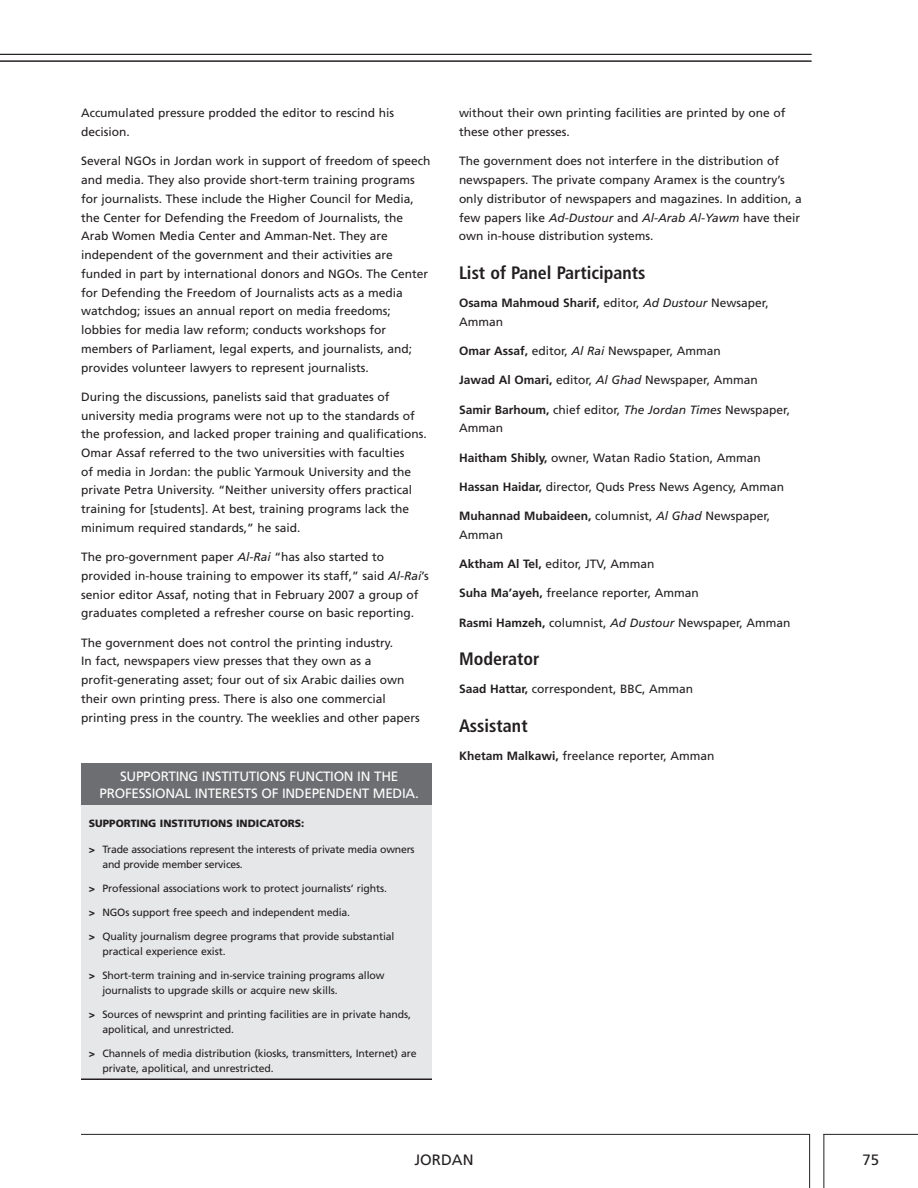
<style>
.page{position:relative;width:918px;height:1188px;background:#fff}
.page>*{position:absolute;margin:0;border:0;box-sizing:border-box;transform-origin:0 0}
.t1{font:700 condensed 18px "Frutiger";color:#231f20}
.t2{font:15px "Frutiger";color:#231f20}
.t3{font:13.5px/16.5px "Frutiger";letter-spacing:-.02em;color:#fff;text-align:center}
.t4{font:12px/18.8px "Frutiger";color:#231f20}
.t5{font:10.5px/15px "Frutiger";letter-spacing:-.01em;color:#231f20}
.t6{font:900 10.5px "Frutiger";color:#231f20}
.s1{font-style:italic}
.s2{font-weight:900}
.s3{font-weight:700}
</style>
<div class="page">
<hr style="left:81px;top:1134px;width:729px;height:1px;background:#231f20">
<hr style="left:809px;top:1134px;width:1px;height:54px;background:#231f20">
<hr style="left:823px;top:1134px;width:1px;height:54px;background:#231f20">
<hr style="left:823px;top:1134px;width:95px;height:1px;background:#231f20">
<hr style="left:0;top:61px;width:812px;height:1px;background:#231f20">
<hr style="left:0;top:54px;width:812px;height:1px;background:#231f20">
<div style="left:81px;top:798px;width:351px;height:282px;background:#e6e7e8"></div>
<div style="left:81px;top:764px;width:351px;height:41px;background:#6d6e71"></div>
<hr style="left:81px;top:1078px;width:351px;height:2px;background:#231f20">
<p class="t4" style="left:81px;top:104px;width:315px">Accumulated pressure prodded the editor to rescind his decision.</p>
<p class="t4" style="left:81px;top:152px;width:351px">Several N GOs in Jordan work in support of freedom of speech and media. They also provide short-term training programs for journalists. These include the Higher Council for Media, the Center for Defending the Freedom of Journalists, the Arab Women Media Center and Amman-Net. They are independent of the government and their activities are funded in part by international donors and NGOs. The Center for Defending the Freedom of Journalists acts as a media watchdog; issues an annual report on media freedoms; lobbies for media law reform; conducts workshops for members of Parliament, legal experts, and journalists, and; provides volunteer lawyers to represent journalists.</p>
<p class="t4" style="left:81px;top:387px;width:347px">During the discussions, panelists said that graduates of university media programs were not up to the standards of the profession, and lacked proper training and qualifications.<br>Omar Assaf referred to the two universities with faculties<br>of media in Jordan: the public Yarmouk University and the private Petra University. “N either university offers practical training for [students]. At best, training programs lack the minimum required standards,” he said.</p>
<p class="t4" style="left:81px;top:548px;width:349px">The pro-government paper <span class="s1">Al-Rai</span> “has also started to provided in-house training to empower its staff,” said <span class="s1">Al-Rai</span>’s senior editor Assaf, noting that in February 2007 a group of graduates completed a refresher course on basic reporting.</p>
<p class="t4" style="left:81px;top:633px;width:340px">The government does not control the printing industry.<br>In fact, newspapers view presses that they own as a profit-generating asset; four out of six Arabic dailies own their own printing press. There is also one commercial printing press in the country. The weeklies and other papers</p>
<p class="t3" style="left:100px;top:768px;width:321px">Supporti ng i nstitutions fu nction i n th e professional i nterests of i ndependent m edia.</p>
<p class="t6" style="left:89px;top:817px;width:217px">SUPPORTING INSTITUTIONS INDICATORS:</p>
<p class="t5" style="left:102px;top:841px;width:314px;text-indent:-14px"><span class="s2">&gt;</span> Trade associations represent the interests of private media owners and provide member services.</p>
<p class="t5" style="left:89px;top:880px;width:300px"><span class="s2">&gt;</span> Professional associations work to protect journalists’ rights.</p>
<p class="t5" style="left:89px;top:904px;width:263px"><span class="s2">&gt;</span> NGOs support free speech and independent media.</p>
<p class="t5" style="left:102px;top:928px;width:294px;text-indent:-14px"><span class="s2">&gt;</span> Quality journalism degree programs that provide substantial practical experience exist.</p>
<p class="t5" style="left:102px;top:967px;width:284px;text-indent:-14px"><span class="s2">&gt;</span> Short-term training and in-service training programs allow journalists to upgrade skills or acquire new skills.</p>
<p class="t5" style="left:102px;top:1006px;width:310px;text-indent:-14px"><span class="s2">&gt;</span> Sources of newsprint and printing facilities are in private hands, apolitical, and unrestricted.</p>
<p class="t5" style="left:102px;top:1045px;width:316px;text-indent:-14px"><span class="s2">&gt;</span> Channels of media distribution (kiosks, transmitters, Internet) are private, apolitical, and unrestricted.</p>
<p class="t4" style="left:459px;top:104px;width:328px">without their own printing facilities are printed by one of these other presses.</p>
<p class="t4" style="left:459px;top:152px;width:344px">The government does not interfere in the distribution of newspapers. The private company Aramex is the country’s only distributor of newspapers and magazines. In addition, a few papers like <span class="s1">Ad-Dustour</span> and <span class="s1">Al-Arab Al-Yawm</span> have their own in-house distribution systems.</p>
<h1 class="t1" style="left:459px;top:262px;width:188px">List of Panel Participants</h1>
<p class="t4" style="left:459px;top:293px;width:311px"><span class="s3">Osama Mahmoud Sharif,</span> editor, <span class="s1">Ad Dustour</span> N ewsaper,<br>Amman</p>
<p class="t4" style="left:459px;top:341px;width:263px"><span class="s3">Omar Assaf,</span> editor, <span class="s1">Al Rai</span> N ewspaper, Amman</p>
<p class="t4" style="left:459px;top:371px;width:300px"><span class="s3">Jawad Al Omari,</span> editor, <span class="s1">Al Ghad</span> N ewspaper, Amman</p>
<p class="t4" style="left:459px;top:400px;width:333px"><span class="s3">Samir Barhoum,</span> chief editor, <span class="s1">The Jordan Times</span> N ewspaper,<br>Amman</p>
<p class="t4" style="left:459px;top:448px;width:303px"><span class="s3">Haitham Shibly,</span> owner, Watan Radio Station, Amman</p>
<p class="t4" style="left:459px;top:477px;width:327px"><span class="s3">Hassan Haidar,</span> director, Quds Press News Agency, Amman</p>
<p class="t4" style="left:459px;top:506px;width:313px"><span class="s3">M uhannad M ubaideen,</span> columnist, <span class="s1">Al Ghad</span> Newspaper,<br>Amman</p>
<p class="t4" style="left:459px;top:554px;width:197px"><span class="s3">Aktham Al Tel,</span> editor, JTV, Amman</p>
<p class="t4" style="left:459px;top:584px;width:241px"><span class="s3">Suha Ma’ayeh,</span> freelance reporter, Amman</p>
<p class="t4" style="left:459px;top:613px;width:333px"><span class="s3">Rasmi Hamzeh,</span> columnist, <span class="s1">Ad Dustour</span> N ewspaper, Amman</p>
<h1 class="t1" style="left:459px;top:649px;width:82px">Moderator</h1>
<p class="t4" style="left:459px;top:680px;width:236px"><span class="s3">Saad Hattar,</span> correspondent, BBC, Amman</p>
<h1 class="t1" style="left:459px;top:715px;width:70px">Assistant</h1>
<p class="t4" style="left:459px;top:746px;width:257px"><span class="s3">Khetam Malkawi,</span> freelance reporter, Amman</p>
<p class="t2" style="left:414px;top:1151px;width:61px">Jordan</p>
<p class="t2" style="left:862px;top:1151px;width:18px">75</p>
</div>
